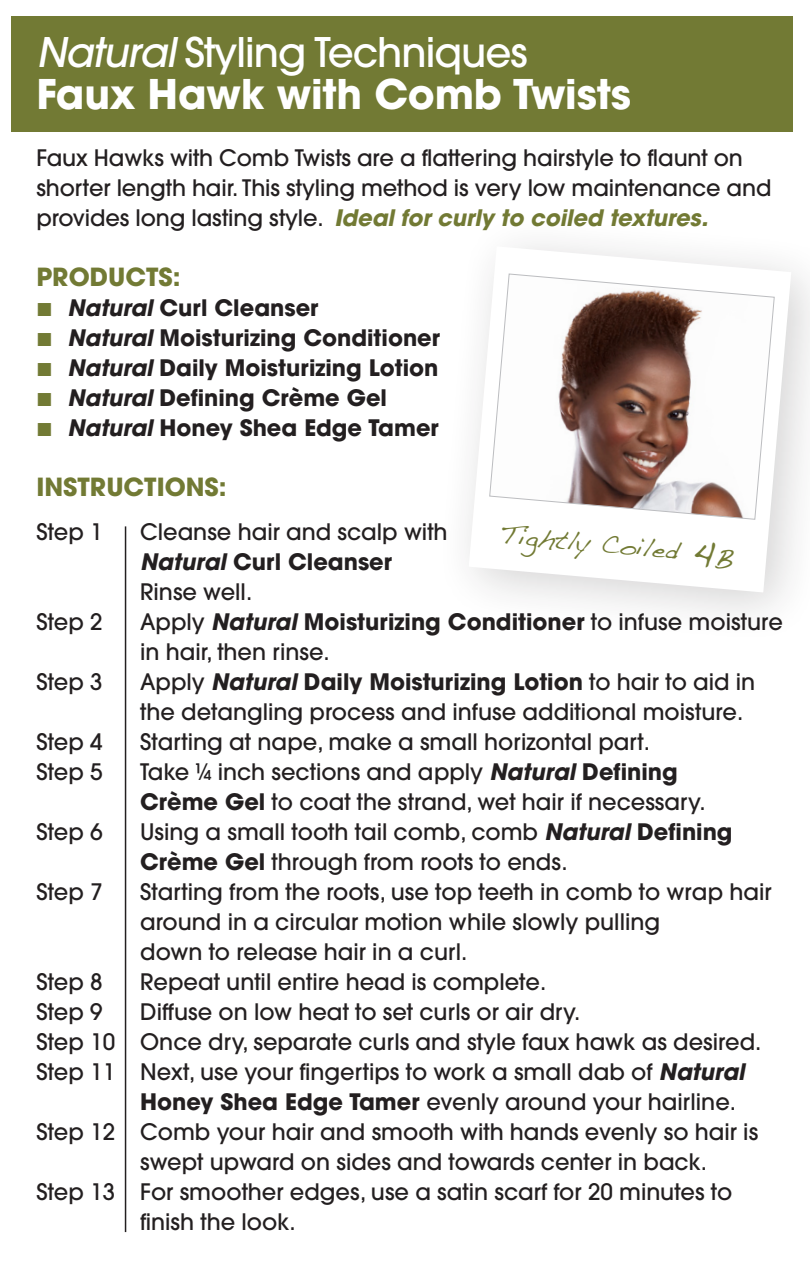
<style>
.page{position:relative;width:810px;height:1286px;background:#fff}
.page>*{position:absolute;margin:0;border:0;box-sizing:border-box;transform-origin:0 0}
.body{font:700 40.5px/42px "Avant Garde";letter-spacing:-.005em;color:#fff}
.body-2{font:700 24.9px "Avant Garde";color:#727a34}
.t1{font:23.1px "Dakota";color:#727a34}
.steps{font:500 22.5px "Avant Garde";color:#231f20}
.body-3{font:500 22.5px/30px "Avant Garde";letter-spacing:-.005em;color:#231f20}
.body-4{font:700 22.5px "Avant Garde";color:#231f20}
.steps-2{font:700 22.5px "Avant Garde";color:#231f20}
.s1{font-weight:500;font-style:italic}
.s2{font-weight:500}
.s3{font-weight:700;font-style:italic;color:#727a34}
.s4{font-style:italic}
.s5{font-weight:700;font-style:italic}
.s6{font-weight:700}
.s7{font-size:36.6px}
.s8{font-size:26.7px}
</style>
<div class="page">
<div style="left:11px;top:16px;width:782px;height:116px;background:#727a34"></div>
<div style="left:435px;top:213px;width:375px;height:433px;background:#231f20;opacity:.2"></div>
<svg style="left:469px;top:246px;width:322px;height:346px"></svg>
<svg style="left:489px;top:273px;width:286px;height:246px"></svg>
<hr style="left:125px;top:526px;width:1px;height:705px;background:#231f20">
<p class="body" style="left:36px;top:31px;width:596px"><span class="s1">Natural</span><span class="s2">Styling Techniques<br></span>Faux Hawk with Comb Twists</p>
<p class="body-3" style="left:36px;top:143px;width:737px">Faux Hawks with Comb Twists are a flattering hairstyle to flaunt on shorter length hair. This styling method is very low maintenance and provides long lasting style. <span class="s3">Ideal for curly to coiled textures.</span></p>
<p class="body-2" style="left:36px;top:261px;width:146px">PRODUCTS:</p>
<p class="body-4" style="left:68px;top:293px;width:252px"><span class="s4">Natural</span> Curl Cleanser</p>
<p class="body-4" style="left:68px;top:323px;width:374px"><span class="s4">Natural</span> Moisturizing Conditioner</p>
<p class="body-4" style="left:68px;top:353px;width:372px"><span class="s4">Natural</span> Daily Moisturizing Lotion</p>
<p class="body-4" style="left:68px;top:383px;width:321px"><span class="s4">Natural</span> Defining Crème Gel</p>
<p class="body-4" style="left:68px;top:413px;width:373px"><span class="s4">Natural</span> Honey Shea Edge Tamer</p>
<p class="body-2" style="left:36px;top:471px;width:192px">INSTRUCTIONS:</p>
<p class="steps" style="left:36px;top:518px;width:68px">Step 1</p>
<p class="steps" style="left:140px;top:518px;width:309px">Cleanse hair and scalp with</p>
<p class="steps-2" style="left:140px;top:547px;width:253px"><span class="s4">Natural</span> Curl Cleanser</p>
<p class="steps" style="left:140px;top:578px;width:114px">Rinse well.</p>
<p class="steps" style="left:36px;top:608px;width:68px">Step 2</p>
<p class="steps-2" style="left:140px;top:607px;width:644px"><span class="s2">Apply</span> <span class="s4">Natural</span> Moisturizing Conditioner <span class="s2">to infuse moisture</span></p>
<p class="steps" style="left:140px;top:638px;width:191px">in hair, then rinse.</p>
<p class="steps" style="left:36px;top:668px;width:68px">Step 3</p>
<p class="steps-2" style="left:140px;top:667px;width:617px"><span class="s2">Apply</span> <span class="s4">Natural</span> Daily Moisturizing Lotion <span class="s2">to hair to aid in</span></p>
<p class="steps" style="left:140px;top:698px;width:605px">the detangling process and infuse additional moisture.</p>
<p class="steps" style="left:36px;top:728px;width:68px">Step 4</p>
<p class="steps" style="left:140px;top:728px;width:511px">Starting at nape, make a small horizontal part.</p>
<p class="steps" style="left:36px;top:758px;width:68px">Step 5</p>
<p class="steps" style="left:140px;top:758px;width:539px">Take ¼ inch sections and apply <span class="s5">Natural</span> <span class="s6">Defining</span></p>
<p class="steps" style="left:140px;top:788px;width:567px"><span class="s6">Crème Gel</span> to coat the strand, wet hair if necessary.</p>
<p class="steps" style="left:36px;top:818px;width:68px">Step 6</p>
<p class="steps" style="left:140px;top:818px;width:594px">Using a small tooth tail comb, comb <span class="s5">Natural</span> <span class="s6">Defining</span></p>
<p class="steps" style="left:140px;top:848px;width:429px"><span class="s6">Crème Gel</span> through from roots to ends.</p>
<p class="steps" style="left:36px;top:878px;width:68px">Step 7</p>
<p class="steps" style="left:140px;top:878px;width:633px">Starting from the roots, use top teeth in comb to wrap hair</p>
<p class="steps" style="left:140px;top:908px;width:522px">around in a circular motion while slowly pulling</p>
<p class="steps" style="left:140px;top:938px;width:329px">down to release hair in a curl.</p>
<p class="steps" style="left:36px;top:968px;width:68px">Step 8</p>
<p class="steps" style="left:140px;top:968px;width:408px">Repeat until entire head is complete.</p>
<p class="steps" style="left:36px;top:998px;width:68px">Step 9</p>
<p class="steps" style="left:140px;top:998px;width:442px">Diffuse on low heat to set curls or air dry.</p>
<p class="steps" style="left:36px;top:1028px;width:727px">Step 10 Once dry, separate curls and style faux hawk as desired.</p>
<p class="steps" style="left:36px;top:1058px;width:710px">Step 11 Next, use your fingertips to work a small dab of <span class="s5">Natural</span></p>
<p class="steps" style="left:140px;top:1088px;width:597px"><span class="s6">Honey Shea Edge Tamer</span> evenly around your hairline.</p>
<p class="steps" style="left:36px;top:1118px;width:723px">Step 12 Comb your hair and smooth with hands evenly so hair is</p>
<p class="steps" style="left:140px;top:1148px;width:568px">swept upward on sides and towards center in back.</p>
<p class="steps" style="left:36px;top:1178px;width:697px">Step 13 For smoother edges, use a satin scarf for 20 minutes to</p>
<p class="steps" style="left:140px;top:1208px;width:157px">finish the look.</p>
<p class="t1" style="left:501px;top:520px;width:235px;rotate:5deg">Tightly Coiled <span class="s7">4</span><span class="s8">B</span></p>
</div>
